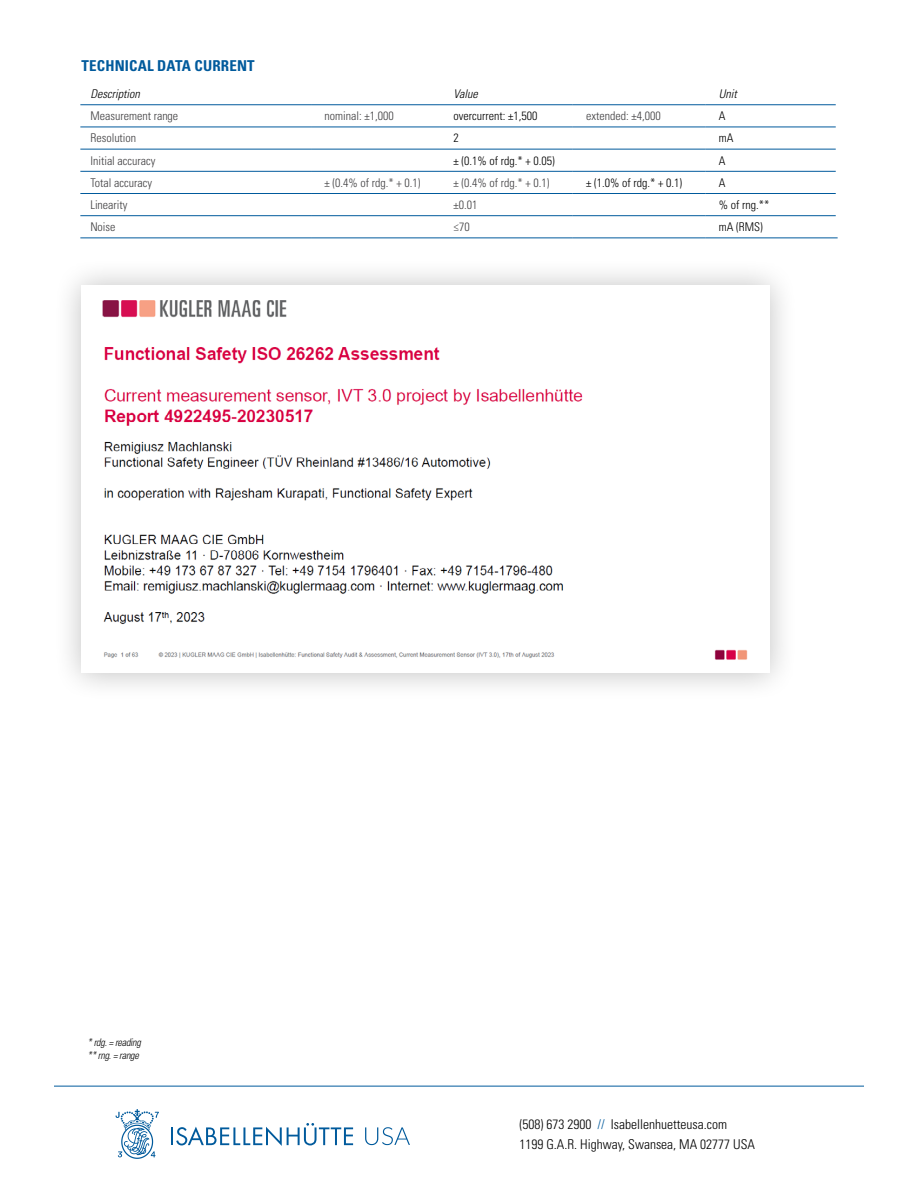
<style>
.page{position:relative;width:918px;height:1188px;background:#fff}
.page>*{position:absolute;margin:0;border:0;box-sizing:border-box;transform-origin:0 0}
.t1{font:700 condensed 15px "Univers LT Std";letter-spacing:.01em;color:#005a9c}
.t2{font:300 condensed 13.5px/19.5px "Univers LT Std";color:#000}
.t3{font:300 condensed 12px "Univers LT Std";color:#414042}
.t4{font:300 condensed 12px "Univers LT Std";color:#000}
.t5{font:italic 300 condensed 12px "Univers LT Std";color:#000}
.t6{font:italic 300 condensed 10.5px/13.5px "Univers LT Std";letter-spacing:-.02em;color:#000;scale:.95 1}
.s1{font-stretch:ultra-condensed;color:#005a9c}
</style>
<div class="page">
<hr style="left:80px;top:104px;width:231px;height:1px;background:#005a9c">
<hr style="left:311px;top:104px;width:129px;height:1px;background:#005a9c">
<hr style="left:440px;top:104px;width:133px;height:1px;background:#005a9c">
<hr style="left:573px;top:104px;width:132px;height:1px;background:#005a9c">
<hr style="left:705px;top:104px;width:131px;height:1px;background:#005a9c">
<hr style="left:80px;top:127px;width:231px;height:1px;background:#005a9c">
<hr style="left:311px;top:127px;width:129px;height:1px;background:#005a9c">
<hr style="left:440px;top:127px;width:133px;height:1px;background:#005a9c">
<hr style="left:573px;top:127px;width:132px;height:1px;background:#005a9c">
<hr style="left:705px;top:127px;width:131px;height:1px;background:#005a9c">
<hr style="left:80px;top:149px;width:231px;height:1px;background:#005a9c">
<hr style="left:311px;top:149px;width:129px;height:1px;background:#005a9c">
<hr style="left:440px;top:149px;width:133px;height:1px;background:#005a9c">
<hr style="left:573px;top:149px;width:132px;height:1px;background:#005a9c">
<hr style="left:705px;top:149px;width:131px;height:1px;background:#005a9c">
<hr style="left:80px;top:171px;width:231px;height:1px;background:#005a9c">
<hr style="left:311px;top:171px;width:129px;height:1px;background:#005a9c">
<hr style="left:440px;top:171px;width:133px;height:1px;background:#005a9c">
<hr style="left:573px;top:171px;width:132px;height:1px;background:#005a9c">
<hr style="left:705px;top:171px;width:131px;height:1px;background:#005a9c">
<hr style="left:80px;top:193px;width:231px;height:1px;background:#005a9c">
<hr style="left:311px;top:193px;width:129px;height:1px;background:#005a9c">
<hr style="left:440px;top:193px;width:133px;height:1px;background:#005a9c">
<hr style="left:573px;top:193px;width:132px;height:1px;background:#005a9c">
<hr style="left:705px;top:193px;width:131px;height:1px;background:#005a9c">
<hr style="left:80px;top:215px;width:231px;height:1px;background:#005a9c">
<hr style="left:311px;top:215px;width:129px;height:1px;background:#005a9c">
<hr style="left:440px;top:215px;width:133px;height:1px;background:#005a9c">
<hr style="left:573px;top:215px;width:132px;height:1px;background:#005a9c">
<hr style="left:705px;top:215px;width:131px;height:1px;background:#005a9c">
<hr style="left:80px;top:238px;width:231px;height:1px;background:#005a9c">
<hr style="left:311px;top:238px;width:129px;height:1px;background:#005a9c">
<hr style="left:440px;top:238px;width:133px;height:1px;background:#005a9c">
<hr style="left:573px;top:238px;width:132px;height:1px;background:#005a9c">
<hr style="left:705px;top:238px;width:133px;height:1px;background:#005a9c">
<hr style="left:54px;top:1086px;width:810px;height:1px;background:#005a9c">
<svg style="left:171px;top:1123px;width:182px;height:23px"></svg>
<svg style="left:116px;top:1109px;width:43px;height:50px"></svg>
<svg style="left:365px;top:1127px;width:45px;height:18px"></svg>
<div style="left:53px;top:257px;width:746px;height:445px;background:#000;opacity:.25"></div>
<img style="left:82px;top:286px;width:688px;height:387px">
<p class="t1" style="left:82px;top:57px;width:175px">TECHNICAL DATA CURRENT</p>
<p class="t5" style="left:90px;top:87px;width:51px">Description</p>
<p class="t5" style="left:453px;top:87px;width:26px">Value</p>
<p class="t5" style="left:719px;top:87px;width:20px">Unit</p>
<p class="t3" style="left:90px;top:109px;width:89px">Measurement range</p>
<p class="t3" style="left:325px;top:109px;width:71px">nominal: ±1,000</p>
<p class="t4" style="left:453px;top:109px;width:85px">overcurrent: ±1,500</p>
<p class="t3" style="left:586px;top:109px;width:76px">extended: ±4,000</p>
<p class="t4" style="left:719px;top:109px;width:8px">A</p>
<p class="t3" style="left:90px;top:131px;width:47px">Resolution</p>
<p class="t4" style="left:453px;top:131px;width:7px">2</p>
<p class="t4" style="left:719px;top:131px;width:16px">mA</p>
<p class="t3" style="left:90px;top:153px;width:67px">Initial accuracy</p>
<p class="t4" style="left:453px;top:153px;width:103px">± (0.1% of rdg.* + 0.05)</p>
<p class="t4" style="left:719px;top:153px;width:8px">A</p>
<p class="t3" style="left:90px;top:175px;width:63px">Total accuracy</p>
<p class="t3" style="left:325px;top:175px;width:97px">± (0.4% of rdg.* + 0.1)</p>
<p class="t3" style="left:453px;top:175px;width:97px">± (0.4% of rdg.* + 0.1)</p>
<p class="t4" style="left:586px;top:175px;width:97px">± (1.0% of rdg.* + 0.1)</p>
<p class="t4" style="left:719px;top:175px;width:8px">A</p>
<p class="t3" style="left:90px;top:198px;width:39px">Linearity</p>
<p class="t3" style="left:453px;top:198px;width:25px">±0.01</p>
<p class="t4" style="left:719px;top:198px;width:52px">% of rng.**</p>
<p class="t3" style="left:90px;top:220px;width:27px">Noise</p>
<p class="t3" style="left:453px;top:220px;width:18px">≤70</p>
<p class="t4" style="left:719px;top:220px;width:46px">mA (RMS)</p>
<p class="t6" style="left:87px;top:1035px;width:58px">* rdg. = reading ** rng. = range</p>
<p class="t2" style="left:519px;top:1115px;width:237px">(508) 673 2900 <span class="s1">//</span> Isabellenhuetteusa.com<br>1199 G.A.R. Highway, Swansea, MA 02777 USA</p>
</div>
